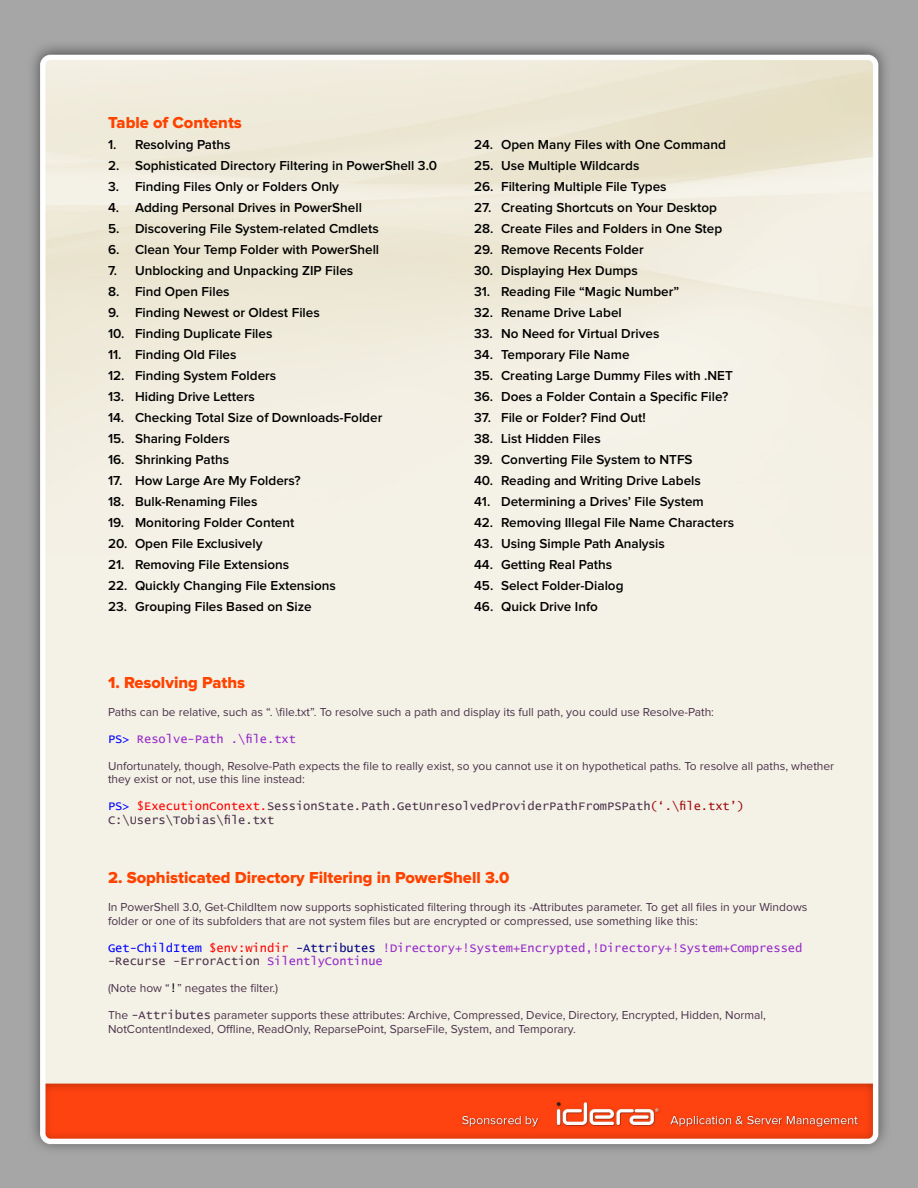
<style>
.page{position:relative;width:918px;height:1188px;background:#fff}
.page>*{position:absolute;margin:0;border:0;box-sizing:border-box;transform-origin:0 0}
.t1{font:16.5px "Proxima Nova Extrabld";color:#fe4200}
.t2{font:600 13.5px "Proxima Nova";color:#000}
.t3{font:12px/13.5px "Proxima Nova";color:#4b324b}
.t4{font:12px/13.5px "Lucida Console";color:#9628c8}
.t5{font:12px/13.5px "Lucida Console";color:#4b324b}
.s1{color:#00f}
.s2{color:#f00}
.s3{color:#a00a0f}
.s4{color:#000080}
.s5{color:#4b324b}
.s6{font-family:"Lucida Console";color:#000}
.s7{font-family:"Lucida Console"}
</style>
<div class="page">
<img style="left:0;top:0;width:918px;height:1188px">
<p class="t1" style="left:108px;top:113px;width:135px">Table of Contents</p>
<p class="t2" style="left:108px;top:137px;width:124px">1. Resolving Paths</p>
<p class="t2" style="left:108px;top:158px;width:331px">2. Sophisticated Directory Filtering in PowerShell 3.0</p>
<p class="t2" style="left:108px;top:179px;width:233px">3. Finding Files Only or Folders Only</p>
<p class="t2" style="left:108px;top:200px;width:255px">4. Adding Personal Drives in PowerShell</p>
<p class="t2" style="left:108px;top:221px;width:272px">5. Discovering File System-related Cmdlets</p>
<p class="t2" style="left:108px;top:242px;width:273px">6. Clean Your Temp Folder with PowerShell</p>
<p class="t2" style="left:108px;top:263px;width:247px">7. Unblocking and Unpacking ZIP Files</p>
<p class="t2" style="left:108px;top:284px;width:123px">8. Find Open Files</p>
<p class="t2" style="left:108px;top:305px;width:213px">9. Finding Newest or Oldest Files</p>
<p class="t2" style="left:108px;top:326px;width:166px">10. Finding Duplicate Files</p>
<p class="t2" style="left:108px;top:347px;width:130px">11. Finding Old Files</p>
<p class="t2" style="left:108px;top:368px;width:170px">12. Finding System Folders</p>
<p class="t2" style="left:108px;top:389px;width:148px">13. Hiding Drive Letters</p>
<p class="t2" style="left:108px;top:410px;width:276px">14. Checking Total Size of Downloads-Folder</p>
<p class="t2" style="left:108px;top:431px;width:123px">15. Sharing Folders</p>
<p class="t2" style="left:108px;top:452px;width:123px">16. Shrinking Paths</p>
<p class="t2" style="left:108px;top:473px;width:194px">17. How Large Are My Folders?</p>
<p class="t2" style="left:108px;top:494px;width:151px">18. Bulk-Renaming Files</p>
<p class="t2" style="left:108px;top:515px;width:188px">19. Monitoring Folder Content</p>
<p class="t2" style="left:108px;top:536px;width:156px">20. Open File Exclusively</p>
<p class="t2" style="left:108px;top:557px;width:183px">21. Removing File Extensions</p>
<p class="t2" style="left:108px;top:578px;width:230px">22. Quickly Changing File Extensions</p>
<p class="t2" style="left:108px;top:599px;width:205px">23. Grouping Files Based on Size</p>
<p class="t2" style="left:474px;top:137px;width:253px">24. Open Many Files with One Command</p>
<p class="t2" style="left:474px;top:158px;width:167px">25. Use Multiple Wildcards</p>
<p class="t2" style="left:474px;top:179px;width:194px">26. Filtering Multiple File Types</p>
<p class="t2" style="left:474px;top:200px;width:245px">27. Creating Shortcuts on Your Desktop</p>
<p class="t2" style="left:474px;top:221px;width:250px">28. Create Files and Folders in One Step</p>
<p class="t2" style="left:474px;top:242px;width:171px">29. Remove Recents Folder</p>
<p class="t2" style="left:474px;top:263px;width:165px">30. Displaying Hex Dumps</p>
<p class="t2" style="left:474px;top:284px;width:207px">31. Reading File “Magic Number”</p>
<p class="t2" style="left:474px;top:305px;width:149px">32. Rename Drive Label</p>
<p class="t2" style="left:474px;top:326px;width:187px">33. No Need for Virtual Drives</p>
<p class="t2" style="left:474px;top:347px;width:157px">34. Temporary File Name</p>
<p class="t2" style="left:474px;top:368px;width:260px">35. Creating Large Dummy Files with .NET</p>
<p class="t2" style="left:474px;top:389px;width:256px">36. Does a Folder Contain a Specific File?</p>
<p class="t2" style="left:474px;top:410px;width:173px">37. File or Folder? Find Out!</p>
<p class="t2" style="left:474px;top:431px;width:128px">38. List Hidden Files</p>
<p class="t2" style="left:474px;top:452px;width:220px">39. Converting File System to NTFS</p>
<p class="t2" style="left:474px;top:473px;width:228px">40. Reading and Writing Drive Labels</p>
<p class="t2" style="left:474px;top:494px;width:231px">41. Determining a Drives’ File System</p>
<p class="t2" style="left:474px;top:515px;width:262px">42. Removing Illegal File Name Characters</p>
<p class="t2" style="left:474px;top:536px;width:192px">43. Using Simple Path Analysis</p>
<p class="t2" style="left:474px;top:557px;width:140px">44. Getting Real Paths</p>
<p class="t2" style="left:474px;top:578px;width:151px">45. Select Folder-Dialog</p>
<p class="t2" style="left:474px;top:599px;width:125px">46. Quick Drive Info</p>
<p class="t1" style="left:108px;top:673px;width:139px">1. Resolving Paths</p>
<p class="t3" style="left:108px;top:705px;width:608px">Paths can be relative, such as “. \file.txt”. To resolve such a path and display its full path, you could use Resolve-Path:</p>
<p class="t4" style="left:108px;top:733px;width:190px"><span class="s1">PS&gt;</span> Resolve-Path .\file.txt</p>
<p class="t3" style="left:108px;top:759px;width:728px">Unfortunately, though, Resolve-Path expects the file to really exist, so you cannot use it on hypothetical paths. To resolve all paths, whether they exist or not, use this line instead:</p>
<p class="t5" style="left:108px;top:800px;width:638px"><span class="s1">PS&gt;</span> <span class="s2">$ExecutionContext.</span>SessionState.Path.GetUnresolvedProviderPathFromPSPath<span class="s3">(‘.\file.txt’)<br></span>C:\Users\Tobias\file.txt</p>
<p class="t1" style="left:108px;top:868px;width:403px">2. Sophisticated Directory Filtering in PowerShell 3.0</p>
<p class="t3" style="left:108px;top:901px;width:701px">In PowerShell 3.0, Get-ChildItem now supports sophisticated filtering through its -Attributes parameter. To get all files in your Windows folder or one of its subfolders that are not system files but are encrypted or compressed, use something like this:</p>
<p class="t4" style="left:108px;top:942px;width:696px"><span class="s1">Get-ChildItem</span> <span class="s2">$env:windir</span> <span class="s4">-Attributes</span> !Directory+!System+Encrypted,!Directory+!System+Compressed <span class="s5">-Recurse -ErrorAction</span> SilentlyContinue</p>
<p class="t3" style="left:108px;top:982px;width:172px">(Note how “<span class="s6">!</span>” negates the filter.)</p>
<p class="t3" style="left:108px;top:1009px;width:659px">The <span class="s7">-Attributes</span> parameter supports these attributes: Archive, Compressed, Device, Directory, Encrypted, Hidden, Normal,<br>NotContentIndexed, Offline, ReadOnly, ReparsePoint, SparseFile, System, and Temporary.</p>
</div>
